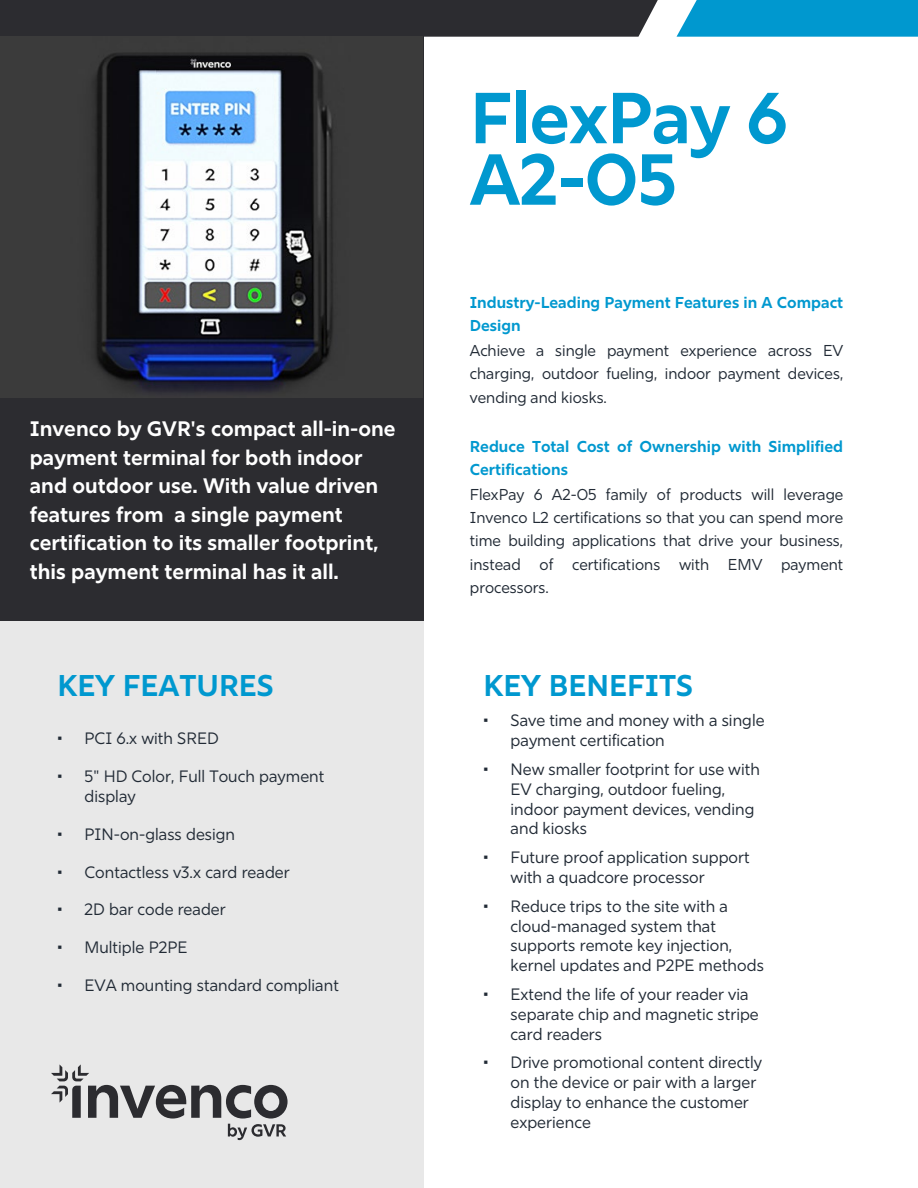
<style>
.page{position:relative;width:918px;height:1188px;background:#fff}
.page>*{position:absolute;margin:0;border:0;box-sizing:border-box;transform-origin:0 0}
.t1{font:700 72px/61.5px "Rig Sans";letter-spacing:-.015em;color:#0098cf}
.t2{font:700 30px "Rig Sans";color:#0098cf}
.t3{font:700 21px/28.5px "Rig Sans";color:#fff}
.t4{font:16.5px/19.8px "Rig Sans";color:#212a35}
.t5{font:15.75px/23.2px "Rig Sans";color:#212a35;text-align:justify}
.t6{font:700 15.75px/23.2px "Rig Sans";color:#0098cf}
</style>
<div class="page">
<div style="left:0;top:621px;width:423px;height:567px;background:#e8e8e8"></div>
<div style="left:677px;top:0;width:241px;height:37px;background:#0098cf"></div>
<div style="left:0;top:0;width:658px;height:37px;background:#2c2c30"></div>
<svg style="left:51px;top:1064px;width:237px;height:76px"></svg>
<div style="left:0;top:378px;width:423px;height:243px;background:#2c2c30"></div>
<img style="left:0;top:36px;width:422px;height:361px">
<p class="t3" style="left:30px;top:415px;width:367px">Invenco by GVR's compact all-in-one payment terminal for both indoor and outdoor use. With value driven features from a single payment certification to its smaller footprint, this payment terminal has it all.</p>
<p class="t2" style="left:58px;top:667px;width:218px">KEY FEATURES</p>
<p class="t4" style="left:58px;top:729px;width:163px">• PCI 6.x with SRED</p>
<p class="t4" style="left:85px;top:767px;width:241px;text-indent:-27px">• 5" HD Color, Full Touch payment display</p>
<p class="t4" style="left:58px;top:824px;width:179px">• PIN-on-glass design</p>
<p class="t4" style="left:58px;top:862px;width:234px">• Contactless v3.x card reader</p>
<p class="t4" style="left:58px;top:900px;width:170px">• 2D bar code reader</p>
<p class="t4" style="left:58px;top:938px;width:131px">• Multiple P2PE</p>
<p class="t4" style="left:58px;top:975px;width:283px">• EVA mounting standard compliant</p>
<h1 class="t1" style="left:470px;top:88px;width:320px">FlexPay 6<br>A2-05</h1>
<p class="t6" style="left:470px;top:291px;width:375px">Industry-Leading Payment Features in A Compact<br>Design</p>
<p class="t5" style="left:470px;top:339px;width:375px">Achieve a single payment experience across EV charging, outdoor fueling, indoor payment devices, vending and kiosks.</p>
<p class="t6" style="left:470px;top:435px;width:375px">Reduce Total Cost of Ownership with Simplified<br>Certifications</p>
<p class="t5" style="left:470px;top:483px;width:375px">FlexPay 6 A2-05 family of products will leverage Invenco L2 certifications so that you can spend more time building applications that drive your business, instead of certifications with EMV payment processors.</p>
<p class="t2" style="left:484px;top:667px;width:211px">KEY BENEFITS</p>
<p class="t4" style="left:511px;top:711px;width:256px;text-indent:-27px">• Save time and money with a single payment certification</p>
<p class="t4" style="left:511px;top:759px;width:251px;text-indent:-27px">• New smaller footprint for use with<br>EV charging, outdoor fueling, indoor payment devices, vending and kiosks</p>
<p class="t4" style="left:511px;top:848px;width:241px;text-indent:-27px">• Future proof application support with a quadcore processor</p>
<p class="t4" style="left:511px;top:896px;width:255px;text-indent:-27px">• Reduce trips to the site with a cloud-managed system that supports remote key injection, kernel updates and P2PE methods</p>
<p class="t4" style="left:511px;top:984px;width:250px;text-indent:-27px">• Extend the life of your reader via separate chip and magnetic stripe card readers</p>
<p class="t4" style="left:511px;top:1053px;width:253px;text-indent:-27px">• Drive promotional content directly on the device or pair with a larger display to enhance the customer experience</p>
</div>
